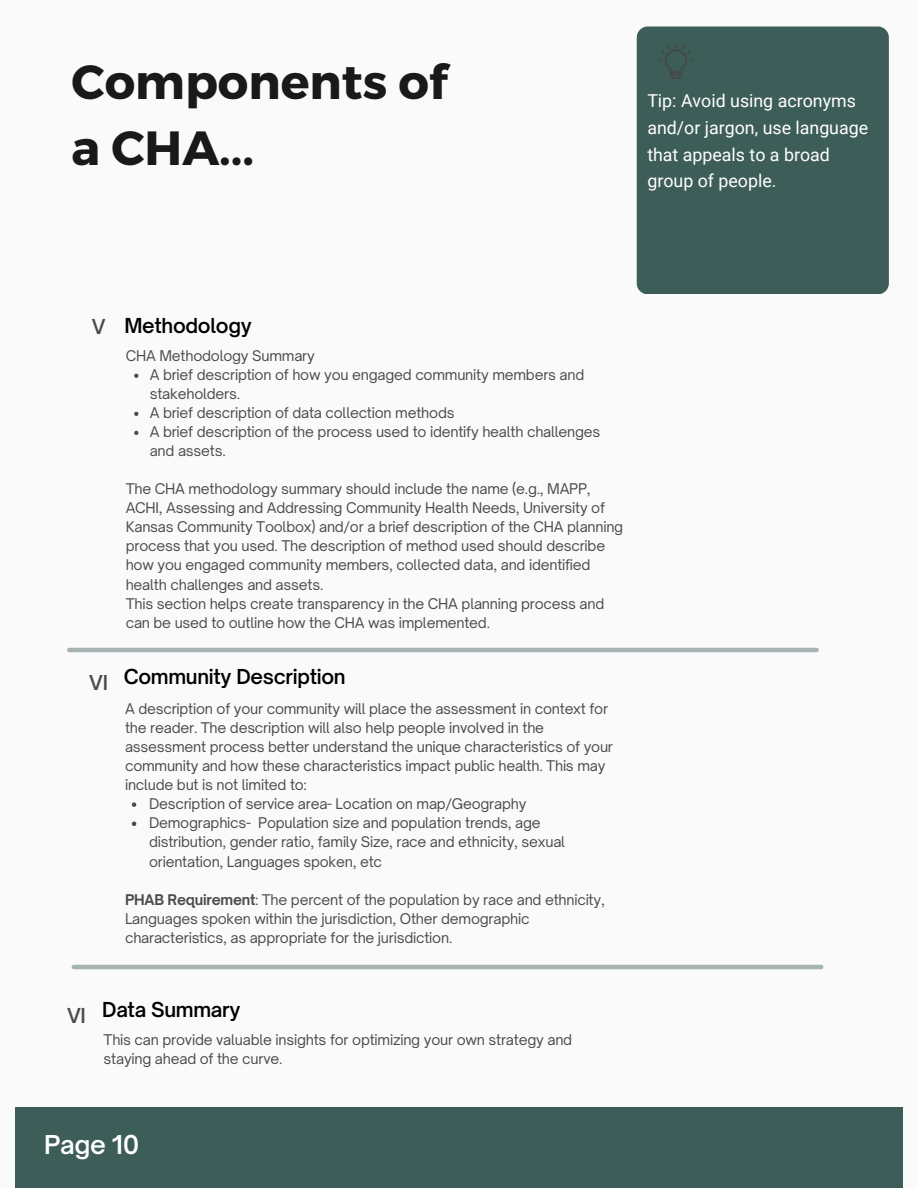
<style>
.page{position:relative;width:918px;height:1188px;background:#fafafa}
.page>*{position:absolute;margin:0;border:0;box-sizing:border-box;transform-origin:0 0}
.t1{font:700 48px/66.4px "Montserrat";color:#191919}
.t2{font:600 24.9px "Open Sauce One";letter-spacing:-.015em;color:#fff}
.t3{font:600 19.8px "Open Sauce One";letter-spacing:-.015em;color:#000}
.t4{font:17.85px/26.7px "Roboto";color:#fff}
.t5{font:14.1px/19px "Open Sauce One";letter-spacing:-.015em;color:#000}
.s1{font-weight:700}
</style>
<div class="page">
<hr style="left:74px;top:965px;width:747px;height:4px;background:#a5b3b2">
<svg style="left:134px;top:374px;width:4px;height:4px"></svg>
<svg style="left:134px;top:412px;width:4px;height:4px"></svg>
<svg style="left:134px;top:431px;width:4px;height:4px"></svg>
<div style="left:15px;top:1107px;width:888px;height:81px;background:#3d5d59"></div>
<hr style="left:69px;top:648px;width:748px;height:4px;background:#a5b3b2">
<div style="left:637px;top:27px;width:252px;height:267px;background:#3d5d59;border-radius:11px"></div>
<img style="left:660px;top:44px;width:32px;height:34px">
<svg style="left:132px;top:802px;width:4px;height:5px"></svg>
<svg style="left:132px;top:822px;width:4px;height:4px"></svg>
<h4 class="t1" style="left:72px;top:46px;width:377px">Components of a CHA...</h4>
<p class="t4" style="left:647px;top:88px;width:222px">Tip: Avoid using acronyms and/or jargon, use language that appeals to a broad group of people.</p>
<h5 class="t3" style="left:92px;top:313px;width:161px">V Methodology</h5>
<p class="t5" style="left:150px;top:346px;width:452px;text-indent:-24px">CHA Methodology Summary<br>A brief description of how you engaged community members and stakeholders.<br>A brief description of data collection methods<br>A brief description of the process used to identify health challenges and assets.</p>
<p class="t5" style="left:126px;top:479px;width:499px">The CHA methodology summary should include the name (e.g., MAPP, ACHI, Assessing and Addressing Community Health Needs, University of Kansas Community Toolbox) and/or a brief description of the CHA planning process that you used. The description of method used should describe how you engaged community members, collected data, and identified health challenges and assets.<br>This section helps create transparency in the CHA planning process and can be used to outline how the CHA was implemented.</p>
<h5 class="t3" style="left:89px;top:665px;width:258px">VI Community Description</h5>
<p class="t5" style="left:125px;top:699px;width:485px">A description of your community will place the assessment in context for</p>
<p class="t5" style="left:125px;top:718px;width:421px">the reader. The description will also help people involved in the</p>
<p class="t5" style="left:125px;top:737px;width:490px">assessment process better understand the unique characteristics of your</p>
<p class="t5" style="left:125px;top:756px;width:482px">community and how these characteristics impact public health. This may</p>
<p class="t5" style="left:125px;top:775px;width:183px">include but is not limited to:</p>
<p class="t5" style="left:149px;top:794px;width:379px">Description of service area- Location on map/Geography</p>
<p class="t5" style="left:149px;top:813px;width:393px">Demographics- Population size and population trends, age</p>
<p class="t5" style="left:149px;top:833px;width:418px">distribution, gender ratio, family Size, race and ethnicity, sexual</p>
<p class="t5" style="left:149px;top:852px;width:235px">orientation, Languages spoken, etc</p>
<p class="t5" style="left:125px;top:890px;width:481px"><span class="s1">PHAB Requirement</span>: The percent of the population by race and ethnicity,<br>Languages spoken within the jurisdiction, Other demographic characteristics, as appropriate for the jurisdiction.</p>
<h5 class="t3" style="left:67px;top:997px;width:175px">VI Data Summary</h5>
<p class="t5" style="left:104px;top:1030px;width:470px">This can provide valuable insights for optimizing your own strategy and staying ahead of the curve.</p>
<h2 class="t2" style="left:44px;top:1129px;width:97px">Page 10</h2>
</div>
